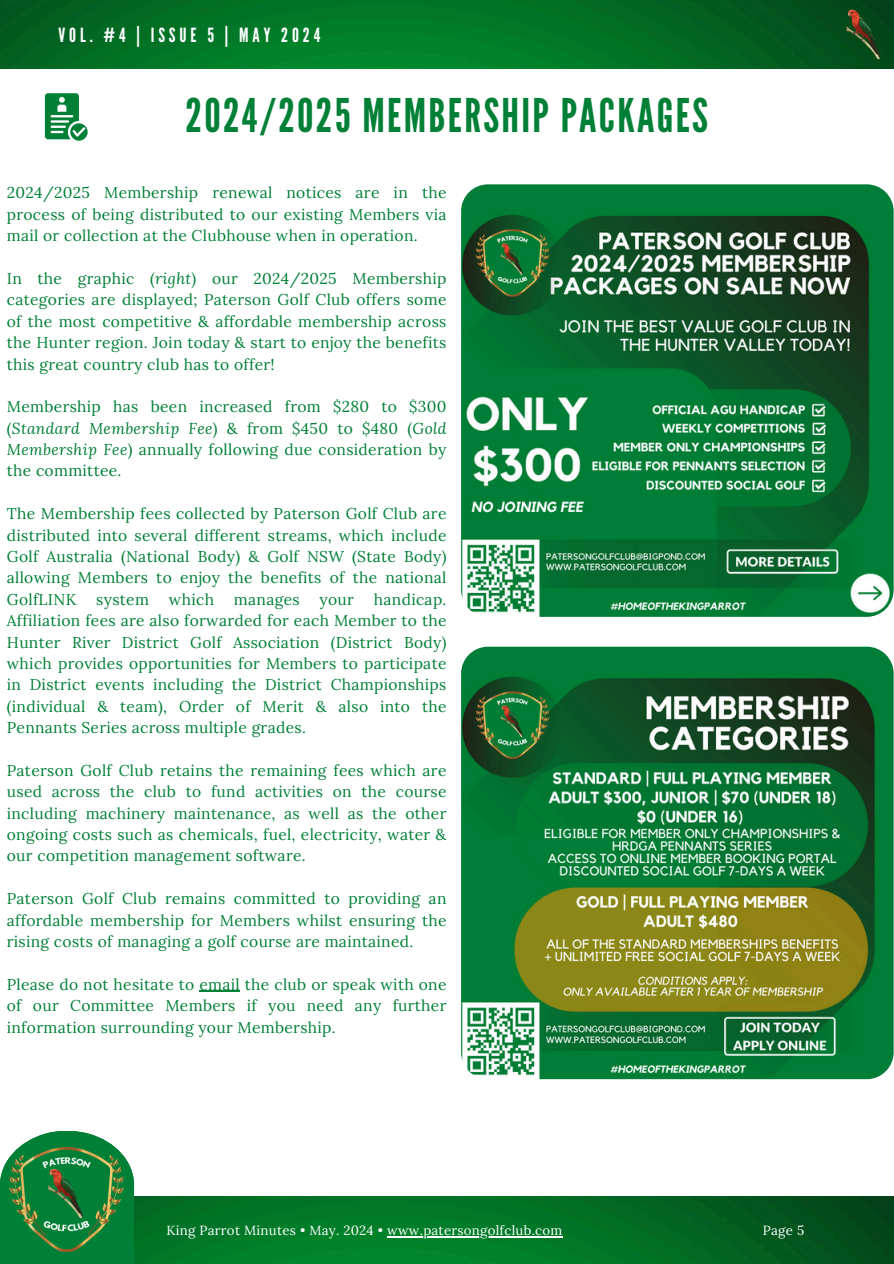
<style>
.page{position:relative;width:894px;height:1264px;background:#fff}
.page>*{position:absolute;margin:0;border:0;box-sizing:border-box;transform-origin:0 0}
.t1{font:46.35px "League Gothic";letter-spacing:.05em;color:#008037}
.t2{font:19.5px "League Gothic";letter-spacing:.2em;color:#fff}
.t3{font:15.6px/21.3px "Lora";letter-spacing:.02em;color:#008037;text-align:justify}
.t4{font:13.2px "Lora";letter-spacing:.02em;color:#fff}
.s1{font-style:italic}
</style>
<div class="page">
<img style="left:134px;top:1196px;width:759px;height:67px">
<img style="left:0;top:0;width:893px;height:69px">
<svg style="left:0;top:1131px;width:134px;height:132px"></svg>
<img style="left:842px;top:8px;width:42px;height:52px">
<img style="left:10px;top:1142px;width:113px;height:114px">
<img style="left:461px;top:184px;width:432px;height:432px;border-radius:27px">
<img style="left:461px;top:646px;width:432px;height:433px;border-radius:27px">
<hr style="left:387px;top:1236px;width:175px;height:1px;background:#fff">
<hr style="left:199px;top:990px;width:41px;height:2px;background:#008037">
<svg style="left:45px;top:93px;width:43px;height:47px"></svg>
<h3 class="t2" style="left:58px;top:23px;width:263px">VOL. #4 | ISSUE 5 | MAY 2024</h3>
<p class="t1" style="left:185px;top:89px;width:524px">2024/2025 MEMBERSHIP PACKAGES</p>
<h3 class="t3" style="left:7px;top:182px;width:441px">2024/2025 Membership renewal notices are in the process of being distributed to our existing Members via mail or collection at the Clubhouse when in operation.</h3>
<h3 class="t3" style="left:7px;top:268px;width:441px">In the graphic (<span class="s1">right</span>) our 2024/2025 Membership categories are displayed; Paterson Golf Club offers some of the most competitive &amp; affordable membership across the Hunter region. Join today &amp; start to enjoy the benefits this great country club has to offer!</h3>
<p class="t3" style="left:7px;top:396px;width:441px">Membership has been increased from $280 to $300 (<span class="s1">Standard Membership Fee</span>) &amp; from $450 to $480 (<span class="s1">Gold Membership Fee</span>) annually following due consideration by the committee.</p>
<p class="t3" style="left:7px;top:503px;width:441px">The Membership fees collected by Paterson Golf Club are distributed into several different streams, which include Golf Australia (National Body) &amp; Golf NSW (State Body) allowing Members to enjoy the benefits of the national GolfLINK</p>
<p class="t3" style="left:7px;top:588px;width:441px;text-indent:367px">handicap.<br>Affiliation fees are also forwarded for each Member to the Hunter River District Golf Association (District Body) which provides opportunities for Members to participate in District events including the District Championships (individual &amp; team), Order of Merit &amp; also into the Pennants Series across multiple grades.</p>
<p class="t3" style="left:7px;top:759px;width:441px">Paterson Golf Club retains the remaining fees which are used across the club to fund activities on the course including machinery maintenance, as well as the other ongoing costs such as chemicals, fuel, electricity, water &amp; our competition management software.</p>
<p class="t3" style="left:7px;top:887px;width:441px">Paterson Golf Club remains committed to providing an affordable membership for Members whilst ensuring the rising costs of managing a golf course are maintained.</p>
<p class="t3" style="left:7px;top:973px;width:441px">Please do not hesitate to email the club or speak with one of our Committee Members if you need any further information surrounding your Membership.</p>
<p class="t3" style="left:96px;top:588px;width:54px">system</p>
<p class="t3" style="left:169px;top:588px;width:47px">which</p>
<p class="t3" style="left:234px;top:588px;width:67px">manages</p>
<p class="t3" style="left:319px;top:588px;width:36px">your</p>
<h3 class="t4" style="left:167px;top:1222px;width:397px">King Parrot Minutes • May. 2024 • www.patersongolfclub.com</h3>
<h3 class="t4" style="left:762px;top:1222px;width:43px">Page 5</h3>
</div>
